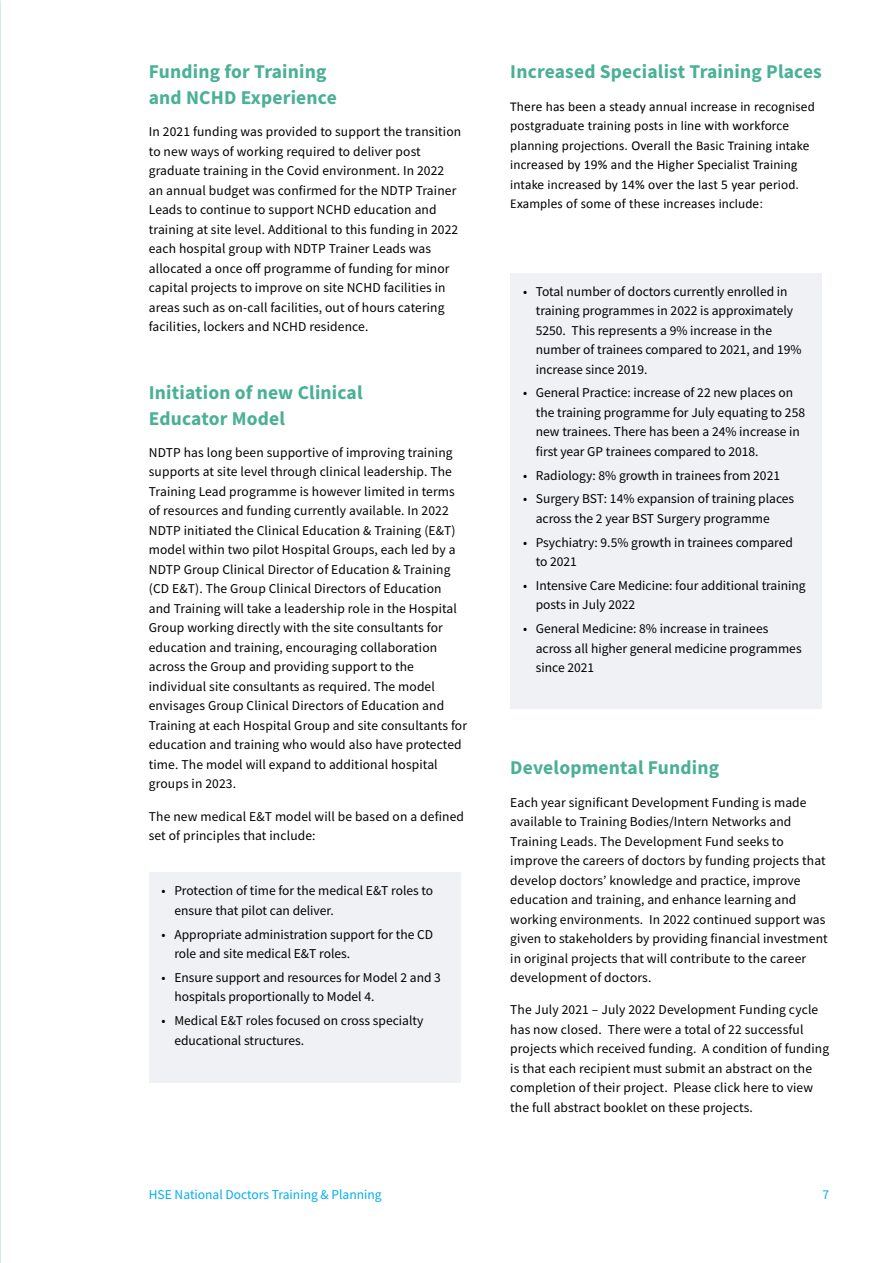
<style>
.page{position:relative;width:893px;height:1263px;background:#fff}
.page>*{position:absolute;margin:0;border:0;box-sizing:border-box;transform-origin:0 0}
.t1{font:700 19.5px/25.5px "Source Sans Pro";letter-spacing:.01em;color:#4ab096}
.t2{font:13.5px/19.5px "Source Sans Pro";letter-spacing:.01em;color:#000}
.t3{font:13.5px/19.5px "Calibri";letter-spacing:.01em;color:#000}
.t4{font:13.5px "Source Sans Pro";color:#00adf0}
</style>
<div class="page">
<div style="left:149px;top:872px;width:312px;height:211px;background:#eff1f4"></div>
<div style="left:510px;top:273px;width:312px;height:435px;background:#eff1f4"></div>
<h1 class="t1" style="left:149px;top:59px;width:189px">Funding for Training and NCHD Experience</h1>
<p class="t2" style="left:149px;top:122px;width:314px">In 2021 funding was provided to support the transition to new ways of working required to deliver post graduate training in the Covid environment. In 2022 an annual budget was confirmed for the NDTP Trainer Leads to continue to support NCHD education and training at site level. Additional to this funding in 2022 each hospital group with NDTP Trainer Leads was allocated a once off programme of funding for minor capital projects to improve on site NCHD facilities in areas such as on-call facilities, out of hours catering facilities, lockers and NCHD residence.</p>
<h1 class="t1" style="left:149px;top:380px;width:215px">Initiation of new Clinical<br>Educator Model</h1>
<p class="t2" style="left:149px;top:443px;width:320px">NDTP has long been supportive of improving training supports at site level through clinical leadership. The Training Lead programme is however limited in terms of resources and funding currently available. In 2022<br>NDTP initiated the Clinical Education &amp; Training (E&amp;T) model within two pilot Hospital Groups, each led by a NDTP Group Clinical Director of Education &amp; Training (CD E&amp;T). The Group Clinical Directors of Education<br>and Training will take a leadership role in the Hospital Group working directly with the site consultants for education and training, encouraging collaboration across the Group and providing support to the individual site consultants as required. The model envisages Group Clinical Directors of Education and Training at each Hospital Group and site consultants for education and training who would also have protected time. The model will expand to additional hospital groups in 2023.</p>
<p class="t2" style="left:149px;top:806px;width:317px">The new medical E&amp;T model will be based on a defined set of principles that include:</p>
<p class="t2" style="left:174px;top:881px;width:260px;text-indent:-13px">• Protection of time for the medical E&amp;T roles to ensure that pilot can deliver.</p>
<p class="t2" style="left:174px;top:924px;width:260px;text-indent:-13px">• Appropriate administration support for the CD role and site medical E&amp;T roles.</p>
<p class="t2" style="left:174px;top:967px;width:268px;text-indent:-13px">• Ensure support and resources for Model 2 and 3 hospitals proportionally to Model 4.</p>
<p class="t2" style="left:174px;top:1011px;width:250px;text-indent:-13px">• Medical E&amp;T roles focused on cross specialty educational structures.</p>
<h1 class="t1" style="left:510px;top:59px;width:313px">Increased Specialist Training Places</h1>
<p class="t3" style="left:510px;top:96px;width:306px">There has been a steady annual increase in recognised postgraduate training posts in line with workforce planning projections. Overall the Basic Training intake increased by 19% and the Higher Specialist Training intake increased by 14% over the last 5 year period.<br>Examples of some of these increases include:</p>
<p class="t2" style="left:536px;top:281px;width:267px;text-indent:-13px">• Total number of doctors currently enrolled in training programmes in 2022 is approximately 5250. This represents a 9% increase in the number of trainees compared to 2021, and 19% increase since 2019.</p>
<p class="t2" style="left:536px;top:383px;width:271px;text-indent:-13px">• General Practice: increase of 22 new places on the training programme for July equating to 258 new trainees. There has been a 24% increase in first year GP trainees compared to 2018.</p>
<p class="t2" style="left:523px;top:465px;width:259px">• Radiology: 8% growth in trainees from 2021</p>
<p class="t2" style="left:536px;top:489px;width:260px;text-indent:-13px">• Surgery BST: 14% expansion of training places across the 2 year BST Surgery programme</p>
<p class="t2" style="left:536px;top:532px;width:259px;text-indent:-13px">• Psychiatry: 9.5% growth in trainees compared to 2021</p>
<p class="t2" style="left:536px;top:575px;width:271px;text-indent:-13px">• Intensive Care Medicine: four additional training posts in July 2022</p>
<p class="t2" style="left:536px;top:619px;width:267px;text-indent:-13px">• General Medicine: 8% increase in trainees across all higher general medicine programmes since 2021</p>
<h1 class="t1" style="left:510px;top:755px;width:210px">Developmental Funding</h1>
<p class="t2" style="left:510px;top:792px;width:319px">Each year significant Development Funding is made available to Training Bodies/Intern Networks and Training Leads. The Development Fund seeks to improve the careers of doctors by funding projects that develop doctors’ knowledge and practice, improve education and training, and enhance learning and working environments. In 2022 continued support was given to stakeholders by providing financial investment in original projects that will contribute to the career development of doctors.</p>
<p class="t2" style="left:510px;top:1000px;width:320px">The July 2021 – July 2022 Development Funding cycle has now closed. There were a total of 22 successful projects which received funding. A condition of funding is that each recipient must submit an abstract on the completion of their project. Please click here to view the full abstract booklet on these projects.</p>
<p class="t4" style="left:149px;top:1185px;width:234px">HSE National Doctors Training &amp; Planning</p>
<p class="t4" style="left:822px;top:1185px;width:8px">7</p>
</div>
